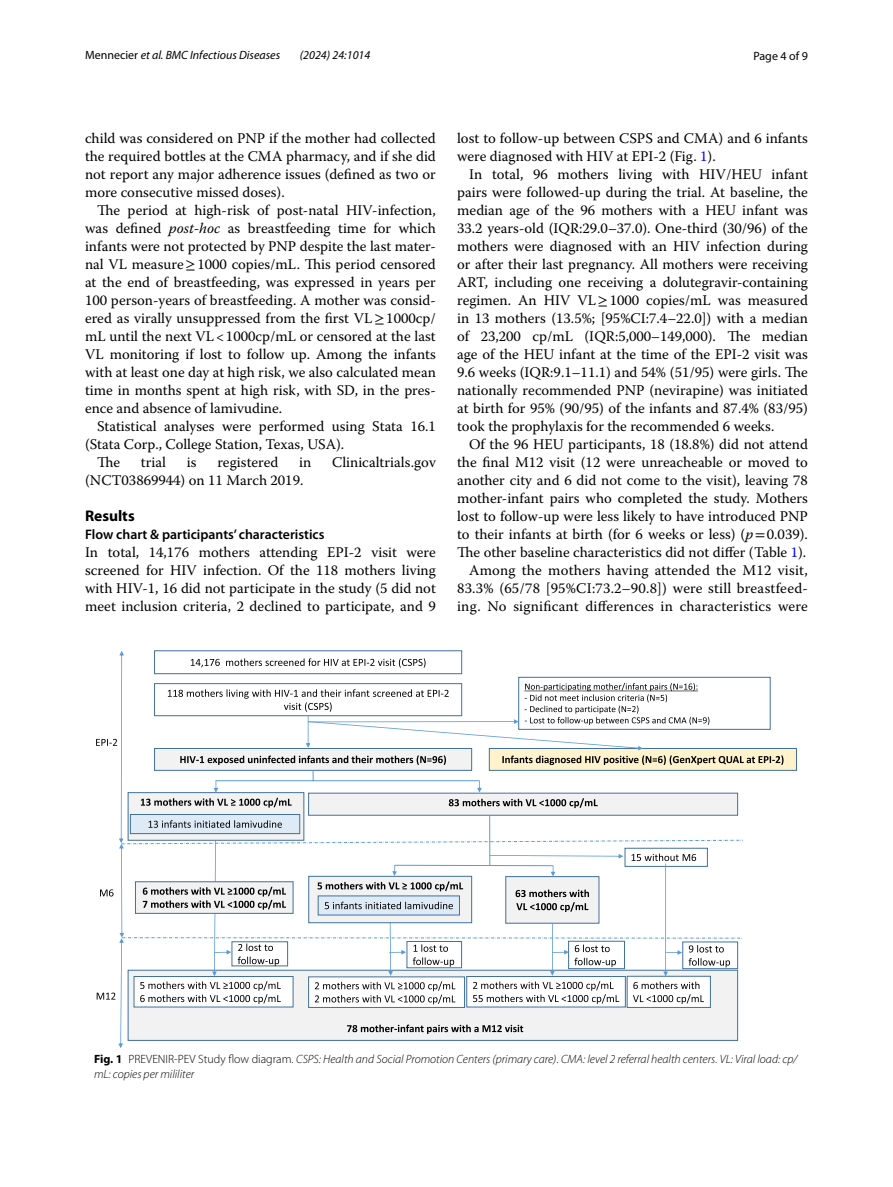
<style>
.page{position:relative;width:893px;height:1187px;background:#fff}
.page>*{position:absolute;margin:0;border:0;box-sizing:border-box;transform-origin:0 0}
.t1{font:700 15.45px "Myriad Pro";color:#000}
.t2{font:14.7px/18px "Warnock Pro";color:#000;text-align:justify}
.t3{font:600 13.8px "Myriad Pro";color:#000}
.t4{font:italic 300 12px/15px "Myriad Pro";color:#000}
.t5{font:italic 12px "Myriad Pro";color:#000}
.t6{font:12px "Myriad Pro";color:#000}
.s1{font-style:normal}
.s2{font-style:italic}
.s3{font-family:"STIX"}
.s4{color:#00f}
.s5{font-weight:700;font-style:normal}
</style>
<div class="page">
<div style="left:518px;top:677px;width:253px;height:52px;background:#fff;border:1px solid #41719c"></div>
<div style="left:128px;top:969px;width:610px;height:71px;background:#f2f2f2"></div>
<div style="left:128px;top:792px;width:176px;height:48px;background:#f2f2f2"></div>
<div style="left:308px;top:792px;width:430px;height:23px;background:#f2f2f2"></div>
<div style="left:130px;top:814px;width:170px;height:20px;background:#deebf7;border:1px solid #41719c"></div>
<svg style="left:149px;top:820px;width:133px;height:7px"></svg>
<svg style="left:286px;top:941px;width:2px;height:25px"></svg>
<div style="left:407px;top:941px;width:55px;height:27px;background:#fff;border:1px solid #41719c"></div>
<svg style="left:413px;top:944px;width:35px;height:7px"></svg>
<svg style="left:413px;top:957px;width:41px;height:9px"></svg>
<div style="left:682px;top:941px;width:56px;height:28px;background:#fff;border:1px solid #41719c"></div>
<svg style="left:388px;top:938px;width:18px;height:37px"></svg>
<svg style="left:96px;top:651px;width:28px;height:397px"></svg>
<div style="left:568px;top:940px;width:57px;height:29px;background:#fff;border:1px solid #41719c"></div>
<div style="left:154px;top:650px;width:308px;height:24px;background:#fff;border:1px solid #41719c"></div>
<svg style="left:191px;top:658px;width:29px;height:9px"></svg>
<svg style="left:226px;top:658px;width:200px;height:9px"></svg>
<div style="left:627px;top:975px;width:84px;height:32px;background:#fff"></div>
<svg style="left:632px;top:938px;width:98px;height:50px"></svg>
<svg style="left:633px;top:994px;width:71px;height:9px"></svg>
<svg style="left:347px;top:1024px;width:176px;height:9px"></svg>
<div style="left:466px;top:976px;width:160px;height:31px;background:#fff;border:1px solid #41719c"></div>
<svg style="left:473px;top:938px;width:146px;height:65px"></svg>
<div style="left:308px;top:976px;width:157px;height:31px;background:#fff"></div>
<svg style="left:315px;top:981px;width:140px;height:23px"></svg>
<div style="left:134px;top:976px;width:159px;height:31px;background:#fff"></div>
<div style="left:489px;top:748px;width:307px;height:22px;background:#fff2cc"></div>
<svg style="left:141px;top:682px;width:642px;height:126px"></svg>
<svg style="left:121px;top:839px;width:622px;height:99px"></svg>
<div style="left:135px;top:881px;width:158px;height:32px;background:#f2f2f2;border:1px solid #41719c"></div>
<svg style="left:140px;top:840px;width:146px;height:163px"></svg>
<hr style="left:489px;top:815px;width:1px;height:50px;background:#5b9bd5">
<p class="t5" style="left:85px;top:48px;width:197px"><span class="s1">Mennecier</span> et al. BMC Infectious Diseases</p>
<p class="t5" style="left:300px;top:48px;width:72px">(2024) 24:1014</p>
<p class="t6" style="left:753px;top:48px;width:56px">Page 4 of 9</p>
<p class="t2" style="left:85px;top:128px;width:352px">child was considered on PNP if the mother had collected the required bottles at the CMA pharmacy, and if she did not report any major adherence issues (defined as two or more consecutive missed doses).</p>
<p class="t2" style="left:85px;top:200px;width:352px;text-indent:12px">The period at high-risk of post-natal HIV-infection, was defined <span class="s2">post-hoc</span> as breastfeeding time for which infants were not protected by PNP despite the last mater&shy;nal VL measure<span class="s3">≥</span>1000 copies/mL. This period censored at the end of breastfeeding, was expressed in years per 100 person-years of breastfeeding. A mother was consid&shy;ered as virally unsuppressed from the first VL<span class="s3">≥</span>1000cp/ mL until the next VL&lt;1000cp/mL or censored at the last VL monitoring if lost to follow up. Among the infants with at least one day at high risk, we also calculated mean time in months spent at high risk, with SD, in the pres&shy;ence and absence of lamivudine.</p>
<p class="t2" style="left:97px;top:416px;width:340px">Statistical analyses were performed using Stata 16.1</p>
<p class="t2" style="left:85px;top:434px;width:261px">(Stata Corp., College Station, Texas, USA).</p>
<p class="t2" style="left:97px;top:452px;width:25px">The</p>
<p class="t2" style="left:141px;top:452px;width:27px">trial</p>
<p class="t2" style="left:187px;top:452px;width:11px">is</p>
<p class="t2" style="left:217px;top:452px;width:63px">registered</p>
<p class="t2" style="left:299px;top:452px;width:14px">in</p>
<p class="t2" style="left:332px;top:452px;width:105px">Clinicaltrials.gov</p>
<p class="t2" style="left:85px;top:470px;width:220px">(NCT03869944) on 11 March 2019.</p>
<p class="t1" style="left:85px;top:505px;width:51px">Results</p>
<p class="t3" style="left:85px;top:525px;width:241px">Flow chart &amp; participants’ characteristics</p>
<p class="t2" style="left:85px;top:542px;width:352px">In total, 14,176 mothers attending EPI-2 visit were screened for HIV infection. Of the 118 mothers living with HIV-1, 16 did not participate in the study (5 did not meet inclusion criteria, 2 declined to participate, and 9</p>
<p class="t2" style="left:457px;top:128px;width:352px">lost to follow-up between CSPS and CMA) and 6 infants were diagnosed with HIV at EPI-2 (Fig. <span class="s4">1</span>).</p>
<p class="t2" style="left:457px;top:164px;width:352px;text-indent:12px">In total, 96 mothers living with HIV/HEU infant pairs were followed-up during the trial. At baseline, the median age of the 96 mothers with a HEU infant was 33.2 years-old (IQR:29.0–37.0). One-third (30/96) of the mothers were diagnosed with an HIV infection during or after their last pregnancy. All mothers were receiving ART, including one receiving a dolutegravir-containing regimen. An HIV VL<span class="s3">≥</span>1000 copies/mL was measured in 13 mothers (13.5%; [95%CI:7.4–22.0]) with a median of 23,200 cp/mL (IQR:5,000–149,000). The median age of the HEU infant at the time of the EPI-2 visit was 9.6 weeks (IQR:9.1–11.1) and 54% (51/95) were girls. The nationally recommended PNP (nevirapine) was initiated at birth for 95% (90/95) of the infants and 87.4% (83/95) took the prophylaxis for the recommended 6 weeks.</p>
<p class="t2" style="left:457px;top:434px;width:352px;text-align:right">Of the 96 HEU participants, 18 (18.8%) did not attend the final M12 visit (12 were unreacheable or moved to another city and 6 did not come to the visit), leaving 78 mother-infant pairs who completed the study. Mothers lost to follow-up were less likely to have introduced PNP to their infants at birth (for 6 weeks or less) (<span class="s2">p</span><span class="s3">=</span>0.039).<br>The other baseline characteristics did not differ (Table <span class="s4">1</span>).<br>Among the mothers having attended the M12 visit, 83.3% (65/78 [95%CI:73.2–90.8]) were still breastfeed&shy;ing. No significant differences in characteristics were</p>
<p class="t4" style="left:94px;top:1052px;width:705px"><span class="s5">Fig. 1</span> <span class="s1">PREVENIR-PEV Study flow diagram.</span> CSPS: Health and Social Promotion Centers (primary care)<span class="s1">.</span> CMA: level 2 referral health centers<span class="s1">.</span> VL: Viral load: cp/ mL: copies per mililiter</p>
</div>
